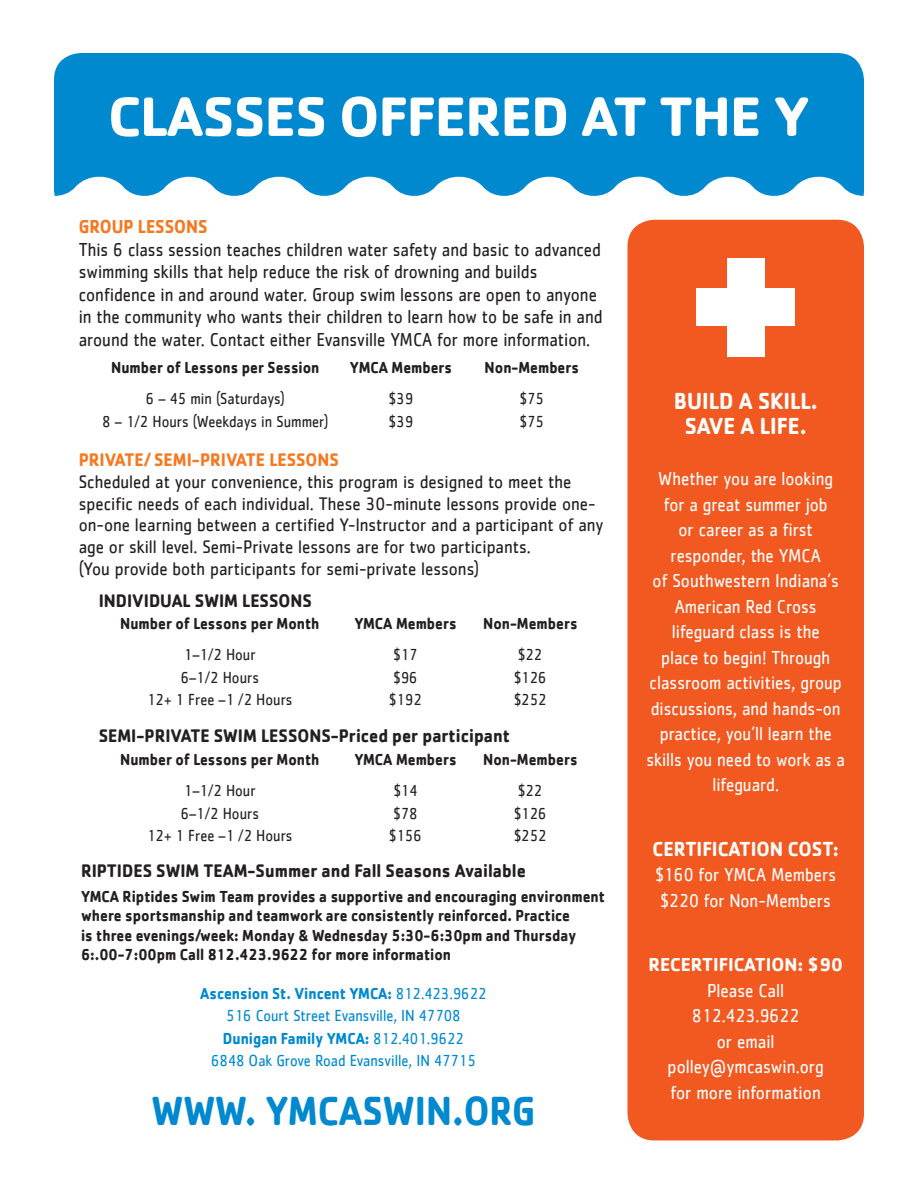
<style>
.page{position:relative;width:918px;height:1188px;background:#fff}
.page>*{position:absolute;margin:0;border:0;box-sizing:border-box;transform-origin:0 0}
.Byline___Image_Capti{font:700 57.45px "Cachet Std";letter-spacing:-.02em;color:#fff}
.t1{font:700 42px "Cachet";color:#0089cf;scale:.87 1}
.t2{font:700 24px "Cachet";color:#fff;scale:.9 1}
.t3{font:700 21px "Cachet";color:#fff;scale:.9 1}
.t4{font:19.35px/22.5px "Cachet";color:#231f20;scale:.87 1}
.t5{font:19.35px/25.5px "Cachet";color:#fff;scale:.87 1}
.t6{font:19.35px "Cachet";color:#fff;scale:.88 1}
.t7{font:700 19.35px "Cachet";color:#fff;scale:.95 1}
.t8{font:700 19.35px "Cachet";color:#f47921;scale:.87 1}
.t9{font:18.75px/21.8px "Cachet";color:#231f20;scale:.9 1}
.t10{font:700 18.75px "Cachet";color:#231f20;scale:.9 1}
.t11{font:700 18.75px "Cachet";color:#f47921;scale:.9 1}
.t12{font:700 16.5px/19.5px "Cachet";color:#231f20;scale:.87 1}
.t13{font:16.5px "Cachet";color:#231f20;scale:.87 1}
.t14{font:700 16.5px "Cachet";color:#0089cf;scale:.87 1}
.t15{font:16.5px "Cachet";color:#0089cf;scale:.87 1}
.s1{font-weight:400}
</style>
<div class="page">
<div style="left:54px;top:53px;width:810px;height:164px;background:#0089cf;border-radius:27px"></div>
<svg style="left:54px;top:176px;width:810px;height:65px;fill:#fff"></svg>
<div style="left:627px;top:220px;width:237px;height:920px;background:#f15921;border-radius:27px"></div>
<div style="left:727px;top:258px;width:38px;height:98px;background:#fff"></div>
<div style="left:696px;top:288px;width:99px;height:38px;background:#fff"></div>
<p class="Byline___Image_Capti" style="left:108px;top:79px;width:703px">CLASSES OFFERED AT THE Y</p>
<p class="t8" style="left:79px;top:214px;width:149px">GROUP LESSONS</p>
<p class="t4" style="left:79px;top:238px;width:604px">This 6 class session teaches children water safety and basic to advanced swimming skills that help reduce the risk of drowning and builds confidence in and around water. Group swim lessons are open to anyone in the community who wants their children to learn how to be safe in and around the water. Contact either Evansville YMCA for more information.</p>
<p class="t12" style="left:111px;top:357px;width:241px">Number of Lessons per Session</p>
<p class="t13" style="left:146px;top:389px;width:161px">6 – 45 min (Saturdays)</p>
<p class="t13" style="left:102px;top:412px;width:262px">8 – 1/2 Hours (Weekdays in Summer)</p>
<p class="t12" style="left:350px;top:357px;width:119px">YMCA Members</p>
<p class="t13" style="left:389px;top:389px;width:29px">$39</p>
<p class="t13" style="left:389px;top:412px;width:29px">$39</p>
<p class="t12" style="left:485px;top:357px;width:110px">Non-Members</p>
<p class="t13" style="left:520px;top:389px;width:29px">$75</p>
<p class="t13" style="left:520px;top:412px;width:29px">$75</p>
<p class="t11" style="left:79px;top:447px;width:291px">PRIVATE/ SEMI-PRIVATE LESSONS</p>
<p class="t9" style="left:79px;top:470px;width:585px">Scheduled at your convenience, this program is designed to meet the specific needs of each individual. These 30-minute lessons provide one&shy;on-one learning between a certified Y-lnstructor and a participant of any age or skill level. Semi-Private lessons are for two participants.</p>
<p class="t9" style="left:79px;top:558px;width:446px">(You provide both participants for semi-private lessons)</p>
<p class="t10" style="left:99px;top:588px;width:238px">INDIVIDUAL SWIM LESSONS</p>
<p class="t12" style="left:120px;top:613px;width:231px">Number of Lessons per Month</p>
<p class="t13" style="left:184px;top:645px;width:84px">1–1/2 Hour</p>
<p class="t13" style="left:181px;top:668px;width:92px">6–1/2 Hours</p>
<p class="t13" style="left:147px;top:690px;width:169px">12+ 1 Free –1 /2 Hours</p>
<p class="t12" style="left:483px;top:613px;width:110px">Non-Members</p>
<p class="t13" style="left:518px;top:645px;width:29px">$22</p>
<p class="t13" style="left:514px;top:668px;width:39px">$126</p>
<p class="t13" style="left:514px;top:690px;width:39px">$252</p>
<p class="t10" style="left:99px;top:724px;width:458px">SEMI-PRIVATE SWIM LESSONS-Priced per participant</p>
<p class="t12" style="left:120px;top:749px;width:231px">Number of Lessons per Month</p>
<p class="t13" style="left:184px;top:781px;width:84px">1–1/2 Hour</p>
<p class="t13" style="left:181px;top:803px;width:92px">6–1/2 Hours</p>
<p class="t13" style="left:147px;top:826px;width:169px">12+ 1 Free –1 /2 Hours</p>
<p class="t12" style="left:354px;top:613px;width:119px">YMCA Members</p>
<p class="t13" style="left:393px;top:645px;width:29px">$17</p>
<p class="t13" style="left:393px;top:668px;width:29px">$96</p>
<p class="t13" style="left:389px;top:690px;width:39px">$192</p>
<p class="t12" style="left:354px;top:749px;width:119px">YMCA Members</p>
<p class="t13" style="left:394px;top:781px;width:29px">$14</p>
<p class="t13" style="left:393px;top:803px;width:29px">$78</p>
<p class="t13" style="left:389px;top:826px;width:39px">$156</p>
<p class="t12" style="left:483px;top:749px;width:110px">Non-Members</p>
<p class="t13" style="left:518px;top:781px;width:29px">$22</p>
<p class="t13" style="left:514px;top:803px;width:39px">$126</p>
<p class="t13" style="left:514px;top:826px;width:39px">$252</p>
<p class="t10" style="left:81px;top:858px;width:496px">RIPTIDES SWIM TEAM-Summer and Fall Seasons Available</p>
<p class="t12" style="left:81px;top:886px;width:604px">YMCA Riptides Swim Team provides a supportive and encouraging environment where sportsmanship and teamwork are consistently reinforced. Practice<br>is three evenings/week: Monday &amp; Wednesday 5:30-6:30pm and Thursday 6:.00-7:00pm Call 812.423.9622 for more information</p>
<p class="t14" style="left:200px;top:983px;width:331px">Ascension St. Vincent YMCA: <span class="s1">812.423.9622</span></p>
<p class="t15" style="left:226px;top:1006px;width:271px">516 Court Street Evansville, IN 47708</p>
<p class="t14" style="left:223px;top:1028px;width:279px">Dunigan Family YMCA: <span class="s1">812.401.9622</span></p>
<p class="t15" style="left:211px;top:1051px;width:306px">6848 Oak Grove Road Evansville, IN 47715</p>
<p class="t1" style="left:152px;top:1083px;width:443px">WWW. YMCASWIN.ORG</p>
<p class="t2" style="left:674px;top:385px;width:161px">BUILD A SKILL.</p>
<p class="t2" style="left:685px;top:411px;width:137px">SAVE A LIFE.</p>
<p class="t5" style="left:658px;top:466px;width:202px">Whether you are looking for a great summer job</p>
<p class="t5" style="left:671px;top:517px;width:174px;text-align:center">or career as a first responder, the YMCA</p>
<p class="t5" style="left:646px;top:568px;width:230px;text-align:center">of Southwestern Indiana’s<br>American Red Cross lifeguard class is the<br>place to begin! Through classroom activities, group discussions, and hands-on practice, you’ll learn the skills you need to work as a lifeguard.</p>
<p class="t3" style="left:653px;top:835px;width:209px">CERTIFICATION COST:</p>
<p class="t5" style="left:655px;top:862px;width:209px">$160 for YMCA Members $220 for Non-Members</p>
<p class="t7" style="left:648px;top:952px;width:206px">RECERTIFICATION: $90</p>
<p class="t6" style="left:707px;top:979px;width:89px">Please Call</p>
<p class="t6" style="left:692px;top:1005px;width:124px">812.423.9622</p>
<p class="t6" style="left:717px;top:1030px;width:67px">or email</p>
<p class="t6" style="left:668px;top:1056px;width:179px">polley@ymcaswin.org</p>
<p class="t6" style="left:671px;top:1081px;width:172px">for more information</p>
</div>
